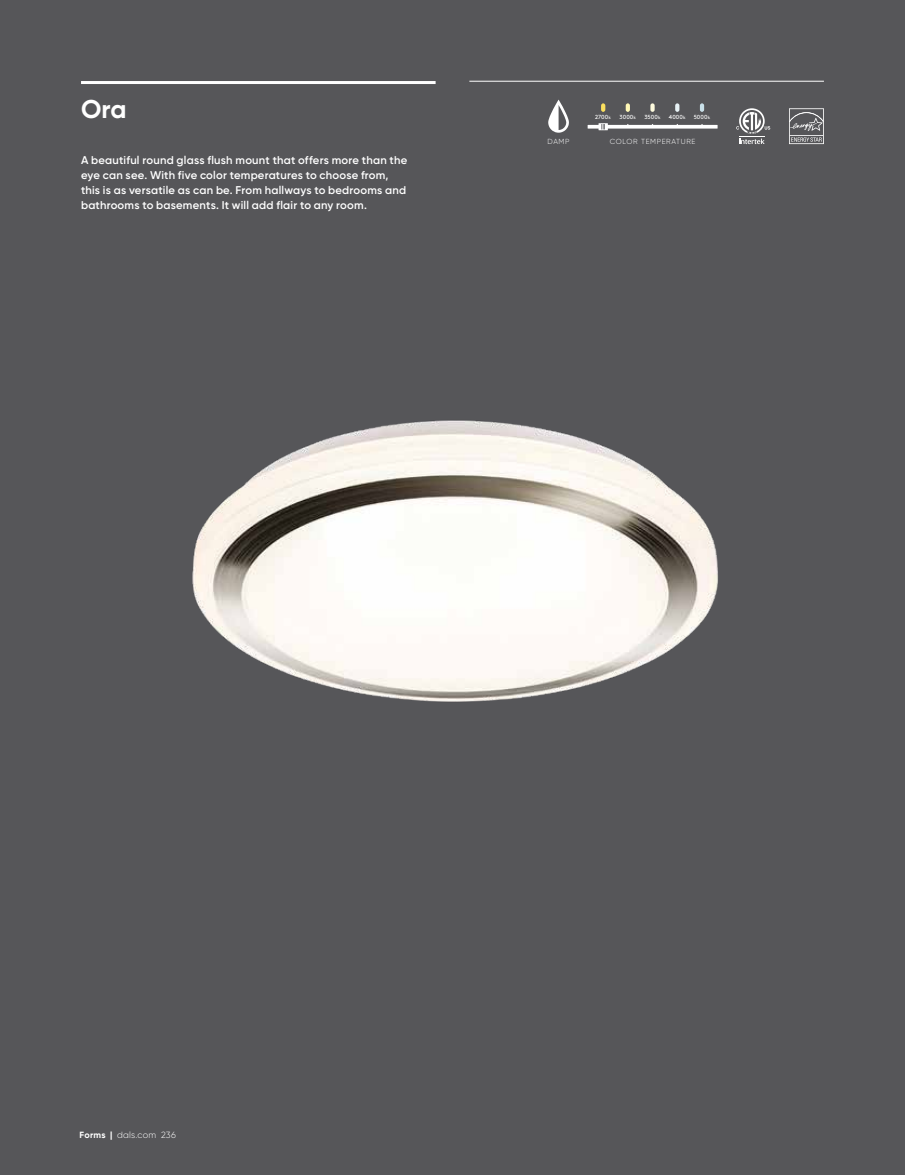
<style>
.page{position:relative;width:905px;height:1175px;background:#fff}
.page>*{position:absolute;margin:0;border:0;box-sizing:border-box;transform-origin:0 0}
.t1{font:700 25.65px "Gilroy";color:#fff}
.t2{font:600 11.25px/15px "Gilroy";letter-spacing:.02em;color:#fff}
.t3{font:300 9px "Gilroy";letter-spacing:.02em;color:#fff}
.t4{font:300 7.35px "Gilroy";letter-spacing:.08em;color:#fff}
.t5{font:5.85px "Brown";letter-spacing:.025em;color:#fff}
.s1{font-size:4.65px}
.s2{font-weight:700}
</style>
<div class="page">
<div style="left:0;top:0;width:904px;height:1174px;background:#565659"></div>
<hr style="left:81px;top:81px;width:354px;height:3px;background:#fff">
<hr style="left:469px;top:81px;width:355px;height:1px;background:#fff">
<img style="left:192px;top:99px;width:632px;height:603px">
<svg style="left:736px;top:108px;width:34px;height:36px"></svg>
<svg style="left:789px;top:108px;width:35px;height:36px"></svg>
<svg style="left:601px;top:103px;width:4px;height:9px"></svg>
<svg style="left:650px;top:103px;width:4px;height:9px"></svg>
<svg style="left:675px;top:103px;width:4px;height:9px"></svg>
<svg style="left:625px;top:103px;width:5px;height:9px"></svg>
<svg style="left:606px;top:125px;width:111px;height:4px"></svg>
<svg style="left:587px;top:125px;width:12px;height:4px"></svg>
<svg style="left:598px;top:123px;width:10px;height:7px"></svg>
<svg style="left:700px;top:103px;width:4px;height:9px"></svg>
<svg style="left:548px;top:100px;width:21px;height:33px"></svg>
<h1 class="t1" style="left:81px;top:93px;width:47px">Ora</h1>
<p class="t2" style="left:81px;top:152px;width:328px">A beautiful round glass flush mount that offers more than the eye can see. With five color temperatures to choose from, this is as versatile as can be. From hallways to bedrooms and bathrooms to basements. It will add flair to any room.</p>
<p class="t4" style="left:547px;top:137px;width:23px">DAMP</p>
<p class="t5" style="left:595px;top:113px;width:17px">2700<span class="s1">k</span></p>
<p class="t5" style="left:619px;top:113px;width:18px">3000<span class="s1">k</span></p>
<p class="t5" style="left:644px;top:113px;width:18px">3500<span class="s1">k</span></p>
<p class="t5" style="left:668px;top:113px;width:18px">4000<span class="s1">k</span></p>
<p class="t5" style="left:693px;top:113px;width:18px">5000<span class="s1">k</span></p>
<p class="t4" style="left:609px;top:137px;width:87px">COLOR TEMPERATURE</p>
<p class="t3" style="left:80px;top:1129px;width:98px"><span class="s2">Forms |</span> dals.com 236</p>
</div>
